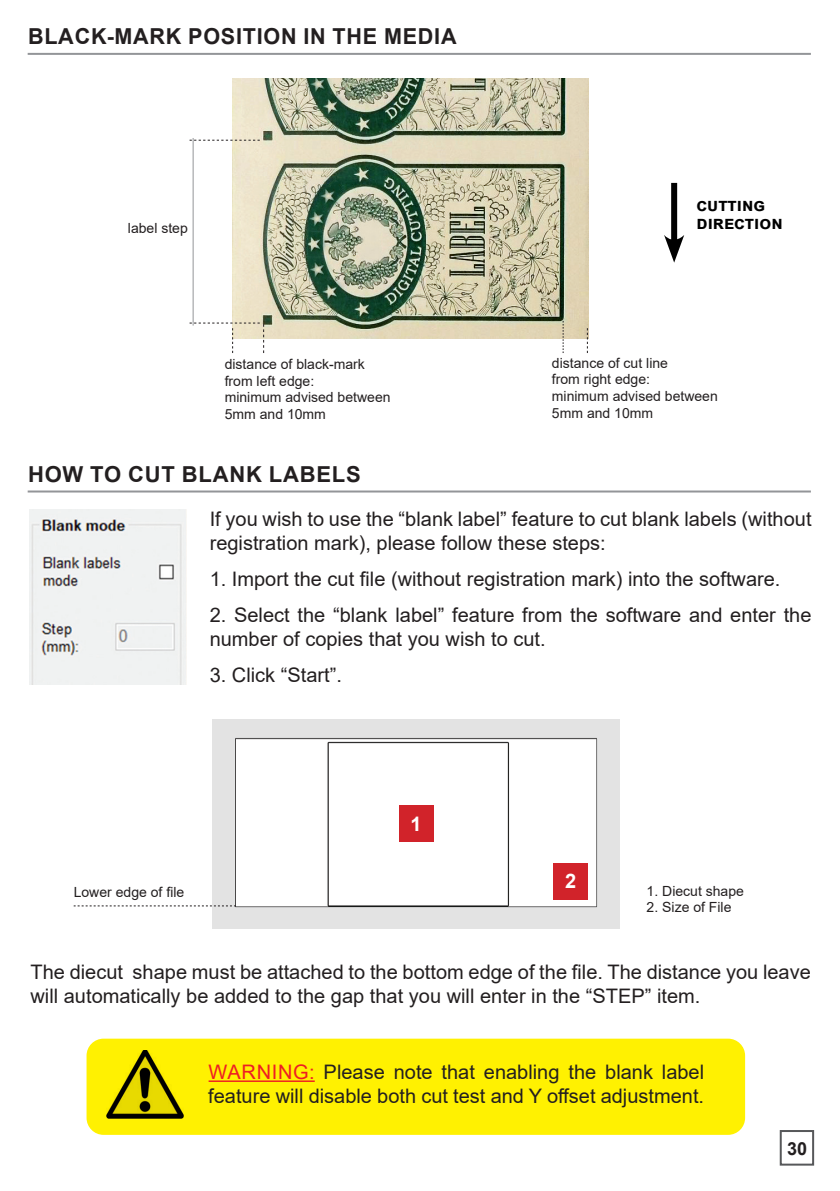
<style>
.page{position:relative;width:840px;height:1191px;background:#fff}
.page>*{position:absolute;margin:0;border:0;box-sizing:border-box;transform-origin:0 0}
.t1{font:700 22px "Arial";letter-spacing:.035em;color:#231f20}
.t2{font:20px/24px "Arial";color:#231f20}
.t3{font:700 20px "Arial";color:#fff}
.t4{font:700 18px "Arial";color:#000}
.t5{font:700 18px "Arial";color:#231f20}
.t6{font:14px/16.8px "Arial";color:#231f20}
.s1{color:#ee1d23}
</style>
<div class="page">
<img style="left:232px;top:78px;width:355px;height:260px">
<svg style="left:562px;top:321px;width:1px;height:32px"></svg>
<svg style="left:586px;top:328px;width:1px;height:25px"></svg>
<svg style="left:189px;top:140px;width:70px;height:1px"></svg>
<svg style="left:189px;top:322px;width:75px;height:31px"></svg>
<hr style="left:193px;top:138px;width:1px;height:187px;background:#939598">
<div style="left:779px;top:1130px;width:34px;height:35px;border:2px solid #57585a"></div>
<hr style="left:28px;top:53px;width:782px;height:2px;background:#939598">
<hr style="left:28px;top:490px;width:782px;height:2px;background:#939598">
<div style="left:86px;top:1038px;width:658px;height:96px;background:#fff101;border-radius:17px"></div>
<hr style="left:208px;top:1080px;width:106px;height:2px;background:#ee1d23">
<img style="left:106px;top:1050px;width:77px;height:68px">
<img style="left:29px;top:510px;width:158px;height:175px">
<img style="left:212px;top:719px;width:407px;height:209px">
<div style="left:398px;top:806px;width:35px;height:36px;background:#d1232a"></div>
<div style="left:553px;top:863px;width:34px;height:36px;background:#d1232a"></div>
<svg style="left:74px;top:905px;width:162px;height:1px"></svg>
<svg style="left:671px;top:183px;width:5px;height:52px"></svg>
<svg style="left:664px;top:235px;width:20px;height:28px"></svg>
<p class="t1" style="left:28px;top:21px;width:430px">BLACK-MARK POSITION IN THE MEDIA</p>
<p class="t6" style="left:128px;top:220px;width:61px">label step</p>
<p class="t6" style="left:224px;top:355px;width:142px">distance of black-mark</p>
<p class="t6" style="left:224px;top:372px;width:91px">from left edge:</p>
<p class="t6" style="left:224px;top:389px;width:167px">minimum advised between<br>5mm and 10mm</p>
<p class="t1" style="left:28px;top:459px;width:334px">HOW TO CUT BLANK LABELS</p>
<p class="t4" style="left:696px;top:192px;width:70px">cutting</p>
<p class="t4" style="left:696px;top:210px;width:88px">direction</p>
<p class="t6" style="left:551px;top:354px;width:117px">distance of cut line</p>
<p class="t6" style="left:551px;top:371px;width:100px">from right edge:</p>
<p class="t6" style="left:551px;top:388px;width:167px">minimum advised between</p>
<p class="t6" style="left:551px;top:404px;width:103px">5mm and 10mm</p>
<p class="t2" style="left:209px;top:507px;width:603px">If you wish to use the “blank label” feature to cut blank labels (without registration mark), please follow these steps:</p>
<p class="t2" style="left:209px;top:567px;width:572px">1. Import the cut file (without registration mark) into the software.</p>
<p class="t2" style="left:209px;top:603px;width:603px">2. Select the “blank label” feature from the software and enter the number of copies that you wish to cut.</p>
<p class="t2" style="left:209px;top:663px;width:134px">3. Click “Start”.</p>
<p class="t6" style="left:74px;top:884px;width:112px">Lower edge of file</p>
<p class="t3" style="left:410px;top:810px;width:13px">1</p>
<p class="t3" style="left:565px;top:867px;width:13px">2</p>
<p class="t6" style="left:646px;top:882px;width:99px">1. Diecut shape</p>
<p class="t6" style="left:646px;top:899px;width:86px">2. Size of File</p>
<p class="t2" style="left:30px;top:959px;width:781px">The diecut shape must be attached to the bottom edge of the file. The distance you leave will automatically be added to the gap that you will enter in the “STEP” item.</p>
<p class="t2" style="left:208px;top:1060px;width:497px"><span class="s1">WARNING:</span> Please note that enabling the blank label feature will disable both cut test and Y offset adjustment.</p>
<p class="t5" style="left:786px;top:1136px;width:22px">30</p>
</div>
